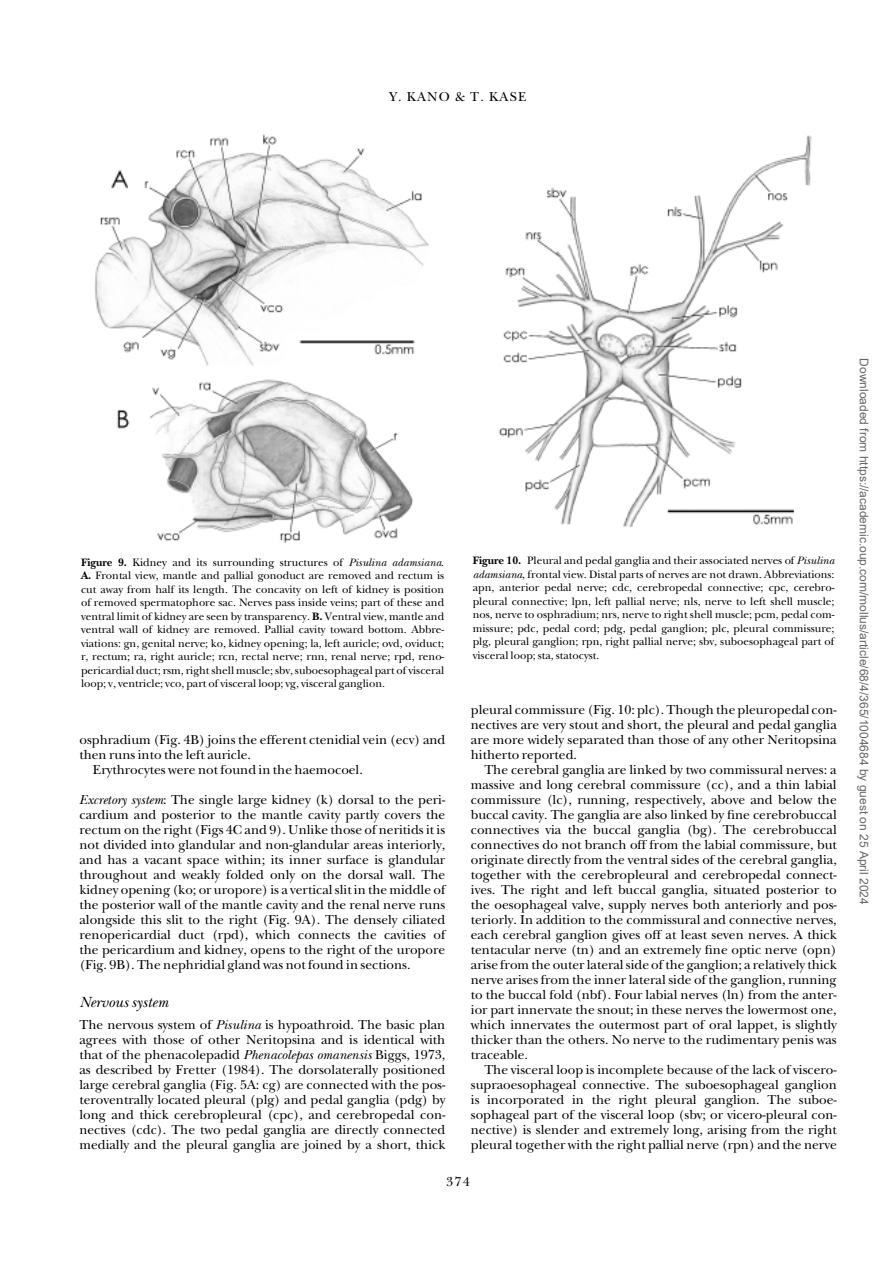
<style>
.page{position:relative;width:893px;height:1263px;background:#fff}
.page>*{position:absolute;margin:0;border:0;box-sizing:border-box;transform-origin:0 0}
.t1{font:italic 15.3px "New Baskerville";color:#000}
.t2{font:13.5px/15px "New Baskerville";color:#000;text-align:justify}
.t3{font:13.5px "New Baskerville";letter-spacing:.1em;color:#000}
.t4{font:12px "Arial";color:#666}
.t5{font:11.25px/13.5px "New Baskerville";color:#000;text-align:justify}
.s1{font-weight:700}
.s2{font-style:italic}
</style>
<div class="page">
<img style="left:95px;top:134px;width:334px;height:409px">
<img style="left:499px;top:135px;width:313px;height:392px">
<p class="t3" style="left:390px;top:92px;width:138px">Y. KANO &amp; T. KASE</p>
<p class="t5" style="left:81px;top:557px;width:365px"><span class="s1">Figure 9.</span> Kidney and its surrounding structures of <span class="s2">Pisulina adamsiana</span>.<br><span class="s1">A.</span> Frontal view, mantle and pallial gonoduct are removed and rectum is cut away from half its length. The concavity on left of kidney is position of removed spermatophore sac. Nerves pass inside veins; part of these and ventral limit of kidney are seen by transparency. <span class="s1">B.</span> Ventral view, mantle and ventral wall of kidney are removed. Pallial cavity toward bottom. Abbre&shy;viations: gn, genital nerve; ko, kidney opening; la, left auricle; ovd, oviduct; r, rectum; ra, right auricle; rcn, rectal nerve; rnn, renal nerve; rpd, reno&shy;pericardial duct; rsm, right shell muscle; sbv, suboesophageal part of visceral loop; v, ventricle; vco, part of visceral loop; vg, visceral ganglion.</p>
<p class="t5" style="left:472px;top:555px;width:363px"><span class="s1">Figure 10.</span> Pleural and pedal ganglia and their associated nerves of <span class="s2">Pisulina adamsiana</span>, frontal view. Distal parts of nerves are not drawn. Abbreviations: apn, anterior pedal nerve; cdc, cerebropedal connective; cpc, cerebro&shy;pleural connective; lpn, left pallial nerve; nls, nerve to left shell muscle; nos, nerve to osphradium; nrs, nerve to right shell muscle; pcm, pedal com&shy;missure; pdc, pedal cord; pdg, pedal ganglion; plc, pleural commissure; plg, pleural ganglion; rpn, right pallial nerve; sbv, suboesophageal part of visceral loop; sta, statocyst.</p>
<p class="t2" style="left:79px;top:734px;width:367px">osphradium (Fig. 4B) joins the efferent ctenidial vein (ecv) and</p>
<p class="t2" style="left:79px;top:749px;width:173px">then runs into the left auricle.</p>
<p class="t2" style="left:93px;top:764px;width:271px">Erythrocytes were not found in the haemocoel.</p>
<p class="t2" style="left:79px;top:794px;width:367px"><span class="s2">Excretory system</span>: The single large kidney (k) dorsal to the peri&shy;cardium and posterior to the mantle cavity partly covers the rectum on the right (Figs 4C and 9). Unlike those of neritids it is not divided into glandular and non-glandular areas interiorly, and has a vacant space within; its inner surface is glandular throughout and weakly folded only on the dorsal wall. The kidney opening (ko; or uropore) is a vertical slit in the middle of the posterior wall of the mantle cavity and the renal nerve runs alongside this slit to the right (Fig. 9A). The densely ciliated renopericardial duct (rpd), which connects the cavities of the pericardium and kidney, opens to the right of the uropore (Fig. 9B). The nephridial gland was not found in sections.</p>
<p class="t1" style="left:79px;top:996px;width:90px">Nervous system</p>
<p class="t2" style="left:79px;top:1019px;width:367px">The nervous system of <span class="s2">Pisulina</span> is hypoathroid. The basic plan agrees with those of other Neritopsina and is identical with that of the phenacolepadid <span class="s2">Phenacolepas omanensis</span> Biggs, 1973, as described by Fretter (1984). The dorsolaterally positioned large cerebral ganglia (Fig. 5A: cg) are connected with the pos&shy;teroventrally located pleural (plg) and pedal ganglia (pdg) by long and thick cerebropleural (cpc), and cerebropedal con&shy;nectives (cdc). The two pedal ganglia are directly connected medially and the pleural ganglia are joined by a short, thick</p>
<p class="t2" style="left:471px;top:704px;width:367px">pleural commissure (Fig. 10: plc). Though the pleuropedal con&shy;nectives are very stout and short, the pleural and pedal ganglia are more widely separated than those of any other Neritopsina hitherto reported.</p>
<p class="t2" style="left:471px;top:764px;width:367px;text-indent:14px">The cerebral ganglia are linked by two commissural nerves: a massive and long cerebral commissure (cc), and a thin labial commissure (lc), running, respectively, above and below the buccal cavity. The ganglia are also linked by fine cerebrobuccal connectives via the buccal ganglia (bg). The cerebrobuccal connectives do not branch off from the labial commissure, but originate directly from the ventral sides of the cerebral ganglia, together with the cerebropleural and cerebropedal connect&shy;ives. The right and left buccal ganglia, situated posterior to the oesophageal valve, supply nerves both anteriorly and pos&shy;teriorly. In addition to the commissural and connective nerves, each cerebral ganglion gives off at least seven nerves. A thick tentacular nerve (tn) and an extremely fine optic nerve (opn) arise from the outer lateral side of the ganglion; a relatively thick nerve arises from the inner lateral side of the ganglion, running to the buccal fold (nbf). Four labial nerves (ln) from the anter&shy;ior part innervate the snout; in these nerves the lowermost one, which innervates the outermost part of oral lappet, is slightly thicker than the others. No nerve to the rudimentary penis was traceable.</p>
<p class="t2" style="left:471px;top:1064px;width:367px;text-indent:14px">The visceral loop is incomplete because of the lack of viscero&shy;supraoesophageal connective. The suboesophageal ganglion is incorporated in the right pleural ganglion. The suboe&shy;sophageal part of the visceral loop (sbv; or vicero-pleural con&shy;nective) is slender and extremely long, arising from the right pleural together with the right pallial nerve (rpn) and the nerve</p>
<p class="t2" style="left:446px;top:1175px;width:25px">374</p>
<p class="t4" style="left:868px;top:358px;width:548px;rotate:90deg">Downloaded from https://academic.oup.com/mollus/article/68/4/365/1004684 by guest on 25 April 2024</p>
</div>
